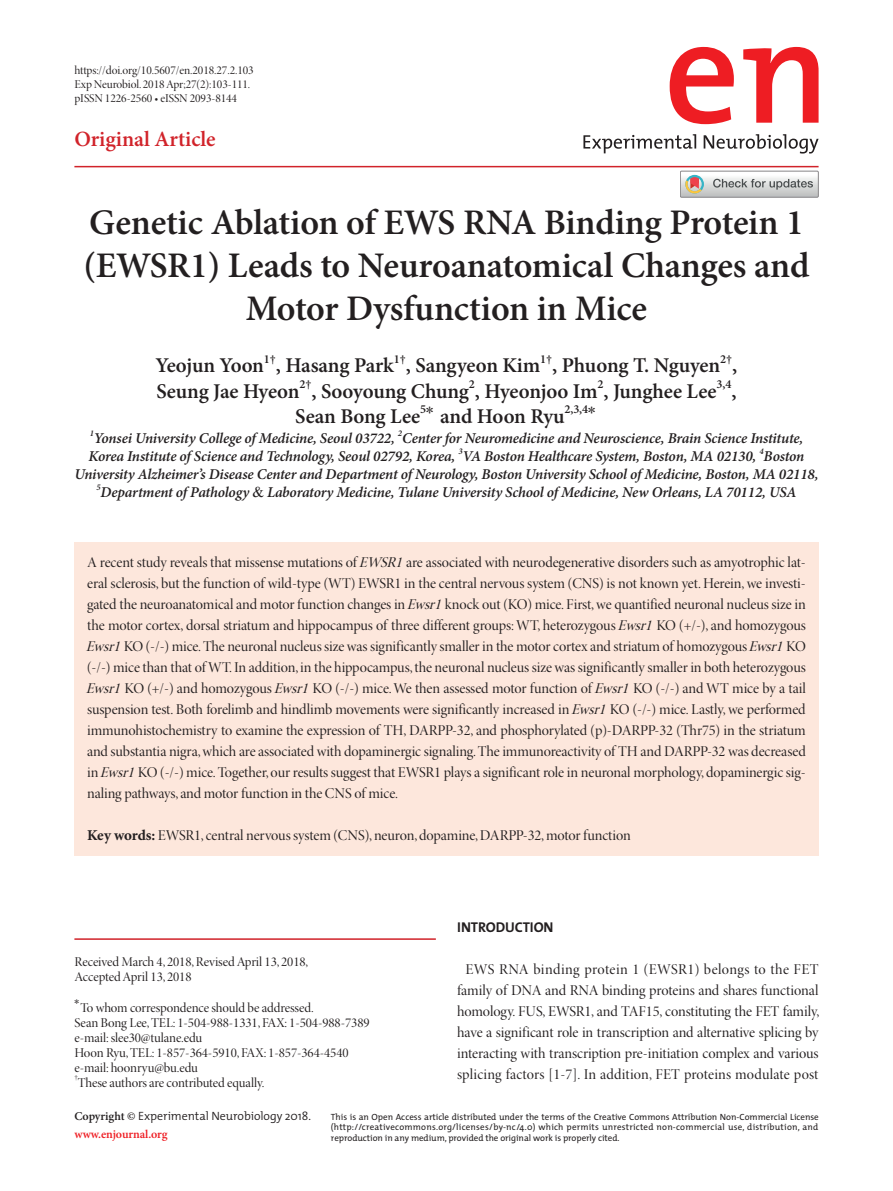
<style>
.page{position:relative;width:893px;height:1191px;background:#fff}
.page>*{position:absolute;margin:0;border:0;box-sizing:border-box;transform-origin:0 0}
.t1{font:600 36px/43.2px "Minion Pro";letter-spacing:-.005em;color:#231f20;text-align:center}
.t2{font:600 21.75px "Minion Pro";letter-spacing:-.005em;color:#d1232a}
.t3{font:600 21px "Minion Pro";letter-spacing:-.01em;color:#231f20}
.t4{font:15px/21px "Minion Pro Disp";letter-spacing:-.005em;color:#231f20;text-align:center}
.t5{font:italic 600 15px/18px "Minion Pro";letter-spacing:-.015em;color:#231f20}
.t6{font:700 14.25px "The Mix";letter-spacing:-.005em;color:#231f20}
.t7{font:13.5px/15px "Minion Pro Disp";letter-spacing:-.005em;color:#231f20}
.t8{font:600 12.3px "Minion Pro";color:#231f20}
.t9{font:12px/14.4px "Minion Pro Disp";letter-spacing:-.005em;color:#231f20}
.t10{font:300 12px "The Mix";letter-spacing:-.005em;color:#231f20}
.t11{font:600 12px "Minion Pro";letter-spacing:-.005em;color:#ee1d23}
.t12{font:9px/10.8px "The Mix";letter-spacing:-.005em;color:#231f20;text-align:justify}
.t13{font:italic 600 8.7px "Minion Pro";color:#231f20}
.t14{font:7.8px "Minion Pro Disp";color:#231f20}
.s1{font-family:"Modern";font-weight:400}
.s2{font-family:"Modern";font-weight:400;font-size:21px}
.s3{font-family:"Times New Roman";font-weight:400;font-style:normal}
.s4{font-style:italic}
.s5{font-family:"Minion Pro";font-weight:700}
.s6{font-family:"Minion Pro";font-weight:600}
</style>
<div class="page">
<hr style="left:74px;top:166px;width:745px;height:1px;background:#d1232a">
<svg style="left:670px;top:47px;width:149px;height:77px"></svg>
<svg style="left:583px;top:134px;width:236px;height:19px"></svg>
<div style="left:74px;top:542px;width:745px;height:314px;background:#fde7dc"></div>
<hr style="left:74px;top:938px;width:362px;height:1px;background:#d1232a">
<svg style="left:680px;top:171px;width:138px;height:26px"></svg>
<p class="t9" style="left:74px;top:63px;width:181px">https://doi.org/10.5607/en.2018.27.2.103<br>Exp Neurobiol. 2018 Apr;27(2):103-111. pISSN 1226-2560 • eISSN 2093-8144</p>
<h2 class="t2" style="left:74px;top:123px;width:143px">Original Article</h2>
<h1 class="t1" style="left:83px;top:200px;width:728px">Genetic Ablation of EWS RNA Binding Protein 1 (EWSR1) Leads to Neuroanatomical Changes and<br>Motor Dysfunction in Mice</h1>
<h3 class="t3" style="left:156px;top:351px;width:110px">Yeojun Yoon</h3>
<p class="t8" style="left:264px;top:350px;width:14px">1†</p>
<h3 class="t3" style="left:276px;top:351px;width:119px">, Hasang Park</h3>
<p class="t8" style="left:394px;top:350px;width:14px">1†</p>
<h3 class="t3" style="left:406px;top:351px;width:136px">, Sangyeon Kim</h3>
<p class="t8" style="left:540px;top:350px;width:14px">1†</p>
<h3 class="t3" style="left:552px;top:351px;width:170px">, Phuong T. Nguyen</h3>
<p class="t8" style="left:720px;top:350px;width:14px">2†</p>
<h3 class="t3" style="left:732px;top:351px;width:7px">,</h3>
<h3 class="t3" style="left:156px;top:376px;width:145px">Seung Jae Hyeon</h3>
<p class="t8" style="left:299px;top:375px;width:14px">2†</p>
<h3 class="t3" style="left:311px;top:376px;width:407px">, Sooyoung Chung , Hyeonjoo Im , Junghee Lee</h3>
<p class="t8" style="left:469px;top:375px;width:8px">2</p>
<p class="t8" style="left:597px;top:375px;width:8px">2</p>
<p class="t8" style="left:717px;top:375px;width:16px">3,4</p>
<h3 class="t3" style="left:731px;top:376px;width:7px">,</h3>
<h3 class="t3" style="left:295px;top:401px;width:271px">Sean Bong Lee<sup>5</sup><span class="s1">*</span> and Hoon Ryu</h3>
<p class="t8" style="left:564px;top:400px;width:35px">2,3,4<span class="s2">*</span></p>
<p class="t13" style="left:90px;top:427px;width:6px">1</p>
<p class="t5" style="left:94px;top:429px;width:302px">Yonsei University College of Medicine, Seoul 03722,</p>
<p class="t13" style="left:398px;top:427px;width:6px">2</p>
<p class="t5" style="left:89px;top:429px;width:716px;text-indent:314px">Center for Neuromedicine and Neuroscience, Brain Science Institute,<br>Korea Institute of Science and Technology, Seoul 02792, Korea,</p>
<p class="t13" style="left:458px;top:445px;width:6px">3</p>
<p class="t5" style="left:463px;top:447px;width:295px">VA Boston Healthcare System, Boston, MA 02130,</p>
<p class="t13" style="left:759px;top:445px;width:6px">4</p>
<p class="t5" style="left:74px;top:447px;width:746px;text-indent:689px">Boston<br>University Alzheimer’s Disease Center and Department of Neurology, Boston University School of Medicine, Boston, MA 02118,</p>
<p class="t13" style="left:96px;top:481px;width:6px">5</p>
<p class="t5" style="left:101px;top:483px;width:697px">Department of Pathology <span class="s3">&amp;</span> Laboratory Medicine, Tulane University School of Medicine, New Orleans, LA 70112, USA</p>
<p class="t4" style="left:86px;top:552px;width:721px;text-align:justify">A recent study reveals that missense mutations of <span class="s4">EWSR1</span> are associated with neurodegenerative disorders such as amyotrophic lat&shy;eral sclerosis, but the function of wild-type (WT) EWSR1 in the central nervous system (CNS) is not known yet. Herein, we investi&shy;gated the neuroanatomical and motor function changes in <span class="s4">Ewsr1</span>knock out (KO) mice. First, we quantified neuronal nucleus size in the motor cortex, dorsal striatum and hippocampus of three different groups: WT, heterozygous <span class="s4">Ewsr1</span>KO (+/-), and homozygous <span class="s4">Ewsr1</span>KO (-/-) mice. The neuronal nucleus size was significantly smaller in the motor cortex and striatum of homozygous <span class="s4">Ewsr1</span> KO (-/-) mice than that of WT. In addition, in the hippocampus, the neuronal nucleus size was significantly smaller in both heterozygous <span class="s4">Ewsr1</span>KO (+/-) and homozygous <span class="s4">Ewsr1</span>KO (-/-) mice. We then assessed motor function of <span class="s4">Ewsr1</span>KO (-/-) and WT mice by a tail suspension test. Both forelimb and hindlimb movements were significantly increased in <span class="s4">Ewsr1</span>KO (-/-) mice. Lastly, we performed immunohistochemistry to examine the expression of TH, DARPP-32, and phosphorylated (p)-DARPP-32 (Thr75) in the striatum and substantia nigra, which are associated with dopaminergic signaling. The immunoreactivity of TH and DARPP-32 was decreased in <span class="s4">Ewsr1</span> KO (-/-) mice. Together, our results suggest that EWSR1 plays a significant role in neuronal morphology, dopaminergic sig&shy;naling pathways, and motor function in the CNS of mice.</p>
<p class="t4" style="left:87px;top:825px;width:545px"><span class="s5">Key words:</span> EWSR1, central nervous system (CNS), neuron, dopamine, DARPP-32, motor function</p>
<p class="t6" style="left:457px;top:915px;width:98px">INTRODUCTION</p>
<p class="t4" style="left:457px;top:959px;width:364px">EWS RNA binding protein 1 (EWSR1) belongs to the FET family of DNA and RNA binding proteins and shares functional homology. FUS, EWSR1, and TAF15, constituting the FET family, have a significant role in transcription and alternative splicing by interacting with transcription pre-initiation complex and various splicing factors [1-7]. In addition, FET proteins modulate post</p>
<p class="t7" style="left:74px;top:955px;width:235px">Received March 4, 2018, Revised April 13, 2018,<br>Accepted April 13, 2018</p>
<p class="t7" style="left:74px;top:1000px;width:297px"><sup>*</sup>To whom correspondence should be addressed.<br>Sean Bong Lee, TEL: 1-504-988-1331, FAX: 1-504-988-7389 e-mail: slee30@tulane.edu<br>Hoon Ryu, TEL: 1-857-364-5910, FAX: 1-857-364-4540 e-mail: hoonryu@bu.edu</p>
<p class="t14" style="left:74px;top:1073px;width:5px">†</p>
<p class="t7" style="left:78px;top:1075px;width:188px">These authors are contributed equally.</p>
<p class="t10" style="left:74px;top:1106px;width:238px"><span class="s6">Copyright ©</span> Experimental Neurobiology 2018.</p>
<p class="t11" style="left:74px;top:1126px;width:95px">www.enjournal.org</p>
<p class="t12" style="left:331px;top:1110px;width:489px">This is an Open Access article distributed under the terms of the Creative Commons Attribution Non-Commercial License (http://creativecommons.org/licenses/by-nc/4.0) which permits unrestricted non-commercial use, distribution, and reproduction in any medium, provided the original work is properly cited.</p>
</div>
